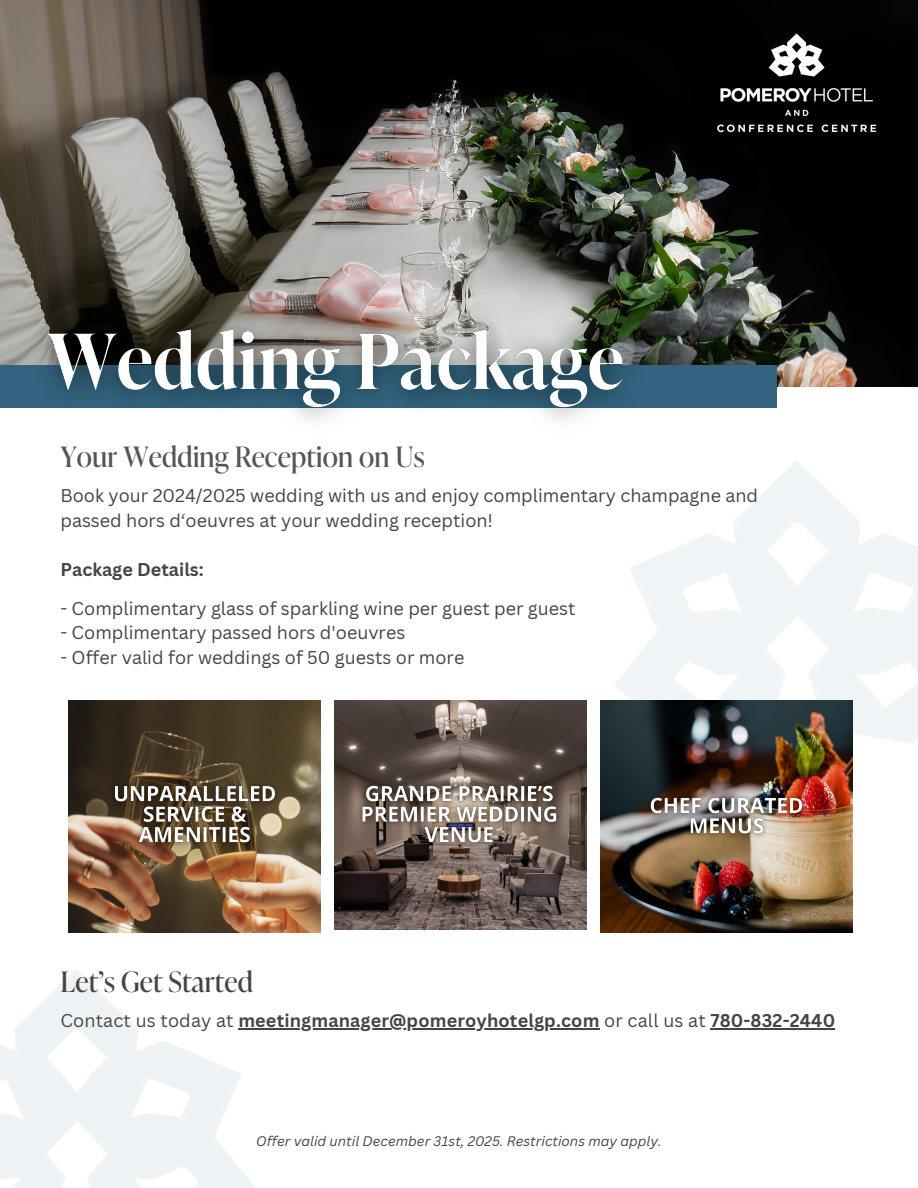
<style>
.page{position:relative;width:918px;height:1188px;background:#fff}
.page>*{position:absolute;margin:0;border:0;box-sizing:border-box;transform-origin:0 0}
.t1{font:28.05px "Ivy Presto Display";letter-spacing:.01em;color:#52565a}
.t2{font:28.05px "Ivy Presto Display";letter-spacing:.01em;color:#444}
.t3{font:18px/24.8px "Canva Sans";color:#444}
.t4{font:700 18px "Canva Sans";letter-spacing:.01em;color:#444}
.t5{font:italic 13.5px "Canva Sans";color:#444}
.s1{font-weight:400}
</style>
<div class="page">
<img style="left:0;top:0;width:918px;height:386px">
<div style="left:0;top:365px;width:777px;height:42px;background:#32647f"></div>
<img style="left:334px;top:770px;width:252px;height:160px">
<img style="left:600px;top:770px;width:252px;height:162px">
<img style="left:68px;top:700px;width:252px;height:232px">
<img style="left:0;top:970px;width:587px;height:218px">
<img style="left:698px;top:14px;width:199px;height:131px">
<img style="left:14px;top:299px;width:643px;height:121px">
<img style="left:277px;top:461px;width:641px;height:309px">
<hr style="left:238px;top:1028px;width:362px;height:1px;background:#444">
<hr style="left:710px;top:1028px;width:125px;height:1px;background:#444">
<img style="left:105px;top:777px;width:179px;height:76px">
<img style="left:352px;top:777px;width:215px;height:76px">
<img style="left:642px;top:788px;width:171px;height:57px">
<p class="t1" style="left:60px;top:445px;width:366px">Your Wedding Reception on Us</p>
<h4 class="t3" style="left:60px;top:483px;width:699px">Book your 2024/2025 wedding with us and enjoy complimentary champagne and passed hors d‘oeuvres at your wedding reception!</h4>
<h5 class="t4" style="left:60px;top:557px;width:145px">Package Details:</h5>
<p class="t3" style="left:60px;top:595px;width:517px">- Complimentary glass of sparkling wine per guest per guest</p>
<p class="t3" style="left:60px;top:620px;width:346px">- Complimentary passed hors d'oeuvres</p>
<p class="t3" style="left:60px;top:645px;width:405px">- Offer valid for weddings of 50 guests or more</p>
<p class="t2" style="left:60px;top:971px;width:194px">Let’s Get Started</p>
<p class="t4" style="left:60px;top:1008px;width:776px"><span class="s1">Contact us today at</span> meetingmanager@pomeroyhotelgp.com <span class="s1">or call us at</span> 780-832-2440</p>
<h5 class="t5" style="left:256px;top:1132px;width:407px">Offer valid until December 31st, 2025. Restrictions may apply.</h5>
</div>
